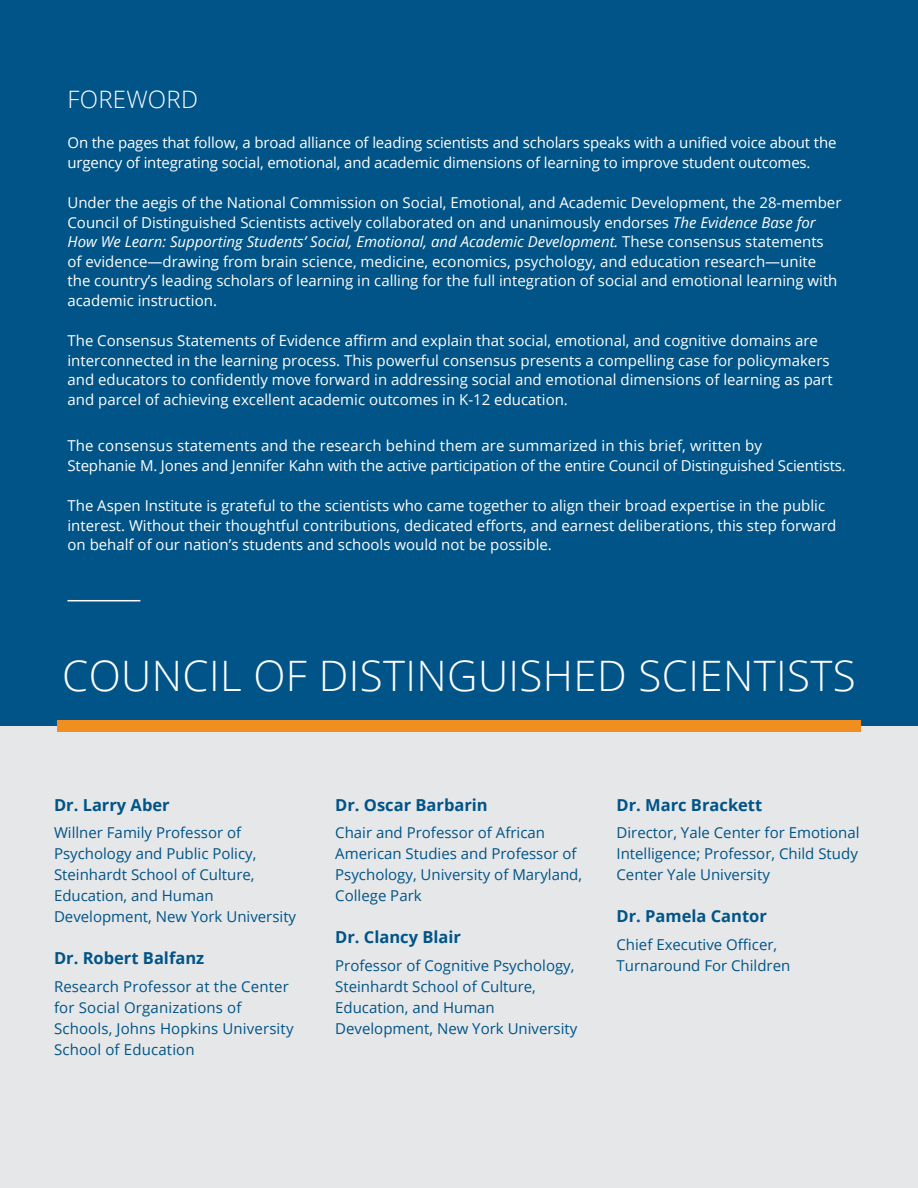
<style>
.page{position:relative;width:918px;height:1188px;background:#fff}
.page>*{position:absolute;margin:0;border:0;box-sizing:border-box;transform-origin:0 0}
.t1{font:300 42px "Open Sans";letter-spacing:.01em;color:#fff}
.t2{font:300 24px "Open Sans";letter-spacing:.01em;color:#fff}
.t3{font:700 16.5px "Open Sans";color:#005487}
.t4{font:15px/19.5px "Open Sans";color:#fff}
.t5{font:15px/21px "Open Sans";color:#005487}
.s1{font-style:italic}
</style>
<div class="page">
<div style="left:0;top:0;width:918px;height:726px;background:#005487"></div>
<div style="left:0;top:726px;width:918px;height:462px;background:#e6e7e8"></div>
<div style="left:57px;top:720px;width:804px;height:12px;background:#f18e20"></div>
<hr style="left:68px;top:600px;width:72px;height:1px;background:#fffffe">
<h2 class="t2" style="left:68px;top:83px;width:132px">FOREWORD</h2>
<p class="t4" style="left:68px;top:133px;width:770px">On the pages that follow, a broad alliance of leading scientists and scholars speaks with a unified voice about the urgency of integrating social, emotional, and academic dimensions of learning to improve student outcomes.</p>
<p class="t4" style="left:68px;top:193px;width:775px">Under the aegis of the National Commission on Social, Emotional, and Academic Development, the 28-member Council of Distinguished Scientists actively collaborated on and unanimously endorses <span class="s1">The Evidence Base for How We Learn: Supporting Students’ Social, Emotional, and Academic Development.</span> These consensus statements of evidence—drawing from brain science, medicine, economics, psychology, and education research—unite the country’s leading scholars of learning in calling for the full integration of social and emotional learning with academic instruction.</p>
<p class="t4" style="left:68px;top:331px;width:767px">The Consensus Statements of Evidence affirm and explain that social, emotional, and cognitive domains are interconnected in the learning process. This powerful consensus presents a compelling case for policymakers and educators to confidently move forward in addressing social and emotional dimensions of learning as part and parcel of achieving excellent academic outcomes in K-12 education.</p>
<p class="t4" style="left:68px;top:436px;width:780px">The consensus statements and the research behind them are summarized in this brief, written by<br>Stephanie M. Jones and Jennifer Kahn with the active participation of the entire Council of Distinguished Scientists.</p>
<p class="t4" style="left:68px;top:496px;width:771px">The Aspen Institute is grateful to the scientists who came together to align their broad expertise in the public interest. Without their thoughtful contributions, dedicated efforts, and earnest deliberations, this step forward on behalf of our nation’s students and schools would not be possible.</p>
<h1 class="t1" style="left:62px;top:647px;width:795px">COUNCIL OF DISTINGUISHED SCIENTISTS</h1>
<p class="t3" style="left:54px;top:793px;width:117px">Dr. Larry Aber</p>
<p class="t5" style="left:54px;top:822px;width:244px">Willner Family Professor of<br>Psychology and Public Policy,<br>Steinhardt School of Culture,<br>Education, and Human<br>Development, New York University</p>
<p class="t3" style="left:54px;top:947px;width:152px">Dr. Robert Balfanz</p>
<p class="t5" style="left:54px;top:976px;width:241px">Research Professor at the Center for Social Organizations of<br>Schools, Johns Hopkins University<br>School of Education</p>
<p class="t3" style="left:335px;top:793px;width:154px">Dr. Oscar Barbarin</p>
<p class="t5" style="left:335px;top:822px;width:248px">Chair and Professor of African<br>American Studies and Professor of<br>Psychology, University of Maryland,<br>College Park</p>
<p class="t3" style="left:335px;top:926px;width:127px">Dr. Clancy Blair</p>
<p class="t5" style="left:335px;top:955px;width:244px">Professor of Cognitive Psychology,<br>Steinhardt School of Culture,<br>Education, and Human<br>Development, New York University</p>
<p class="t3" style="left:616px;top:793px;width:147px">Dr. Marc Brackett</p>
<p class="t5" style="left:616px;top:822px;width:245px;text-align:justify">Director, Yale Center for Emotional Intelligence; Professor, Child Study Center Yale University</p>
<p class="t3" style="left:616px;top:905px;width:152px">Dr. Pamela Cantor</p>
<p class="t5" style="left:616px;top:934px;width:175px">Chief Executive Officer,<br>Turnaround For Children</p>
</div>
